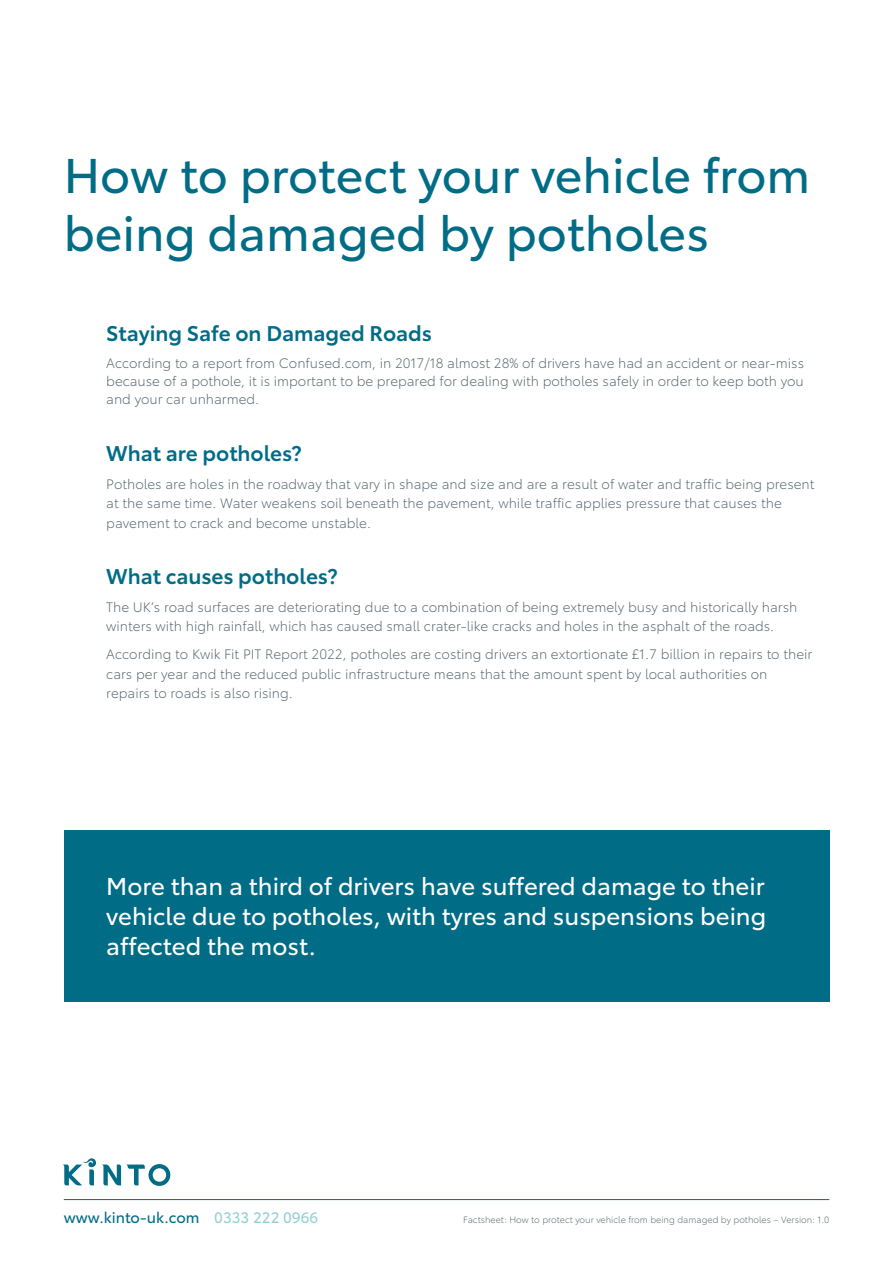
<style>
.page{position:relative;width:893px;height:1263px;background:#fff}
.page>*{position:absolute;margin:0;border:0;box-sizing:border-box;transform-origin:0 0}
.t1{font:48px/57.6px "Toyota Type";color:#006c86}
.t2{font:24px/30px "Toyota Type";color:#fff;text-align:justify}
.t3{font:600 21px "Toyota Type";letter-spacing:-.005em;color:#006c86}
.t4{font:15px "Toyota Type";color:#006c86}
.t5{font:300 13.5px/19.5px "Toyota Type";color:#506269}
.t6{font:300 9px "Toyota Type";color:#506269}
.s1{color:#95cfd6}
</style>
<div class="page">
<hr style="left:64px;top:1199px;width:765px;height:1px;background:#006c86">
<svg style="left:62px;top:1158px;width:108px;height:28px"></svg>
<div style="left:64px;top:830px;width:765px;height:171px;background:#006c86"></div>
<h1 class="t1" style="left:64px;top:144px;width:748px">How to protect your vehicle from being damaged by potholes</h1>
<h3 class="t3" style="left:106px;top:317px;width:327px">Staying Safe on Damaged Roads</h3>
<p class="t5" style="left:106px;top:353px;width:699px;line-height:17.9px;text-align:justify">According to a report from Confused.com, in 2017/18 almost 28% of drivers have had an accident or near-miss because of a pothole, it is important to be prepared for dealing with potholes safely in order to keep both you and your car unharmed.</p>
<h3 class="t3" style="left:106px;top:437px;width:197px">What are potholes?</h3>
<p class="t5" style="left:106px;top:473px;width:710px">Potholes are holes in the roadway that vary in shape and size and are a result of water and traffic being present at the same time. Water weakens soil beneath the pavement, while traffic applies pressure that causes the pavement to crack and become unstable.</p>
<h3 class="t3" style="left:106px;top:560px;width:233px">What causes potholes?</h3>
<p class="t5" style="left:106px;top:596px;width:693px">The UK’s road surfaces are deteriorating due to a combination of being extremely busy and historically harsh winters with high rainfall, which has caused small crater-like cracks and holes in the asphalt of the roads.</p>
<p class="t5" style="left:106px;top:643px;width:707px">According to Kwik Fit PIT Report 2022, potholes are costing drivers an extortionate £1.7 billion in repairs to their cars per year and the reduced public infrastructure means that the amount spent by local authorities on repairs to roads is also rising.</p>
<h2 class="t2" style="left:106px;top:869px;width:661px">More than a third of drivers have suffered damage to their vehicle due to potholes, with tyres and suspensions being affected the most.</h2>
<p class="t4" style="left:64px;top:1206px;width:256px">www.kinto-uk.com <span class="s1">0333 222 0966</span></p>
<p class="t6" style="left:463px;top:1213px;width:367px">Factsheet: How to protect your vehicle from being damaged by potholes – Version: 1.0</p>
</div>
